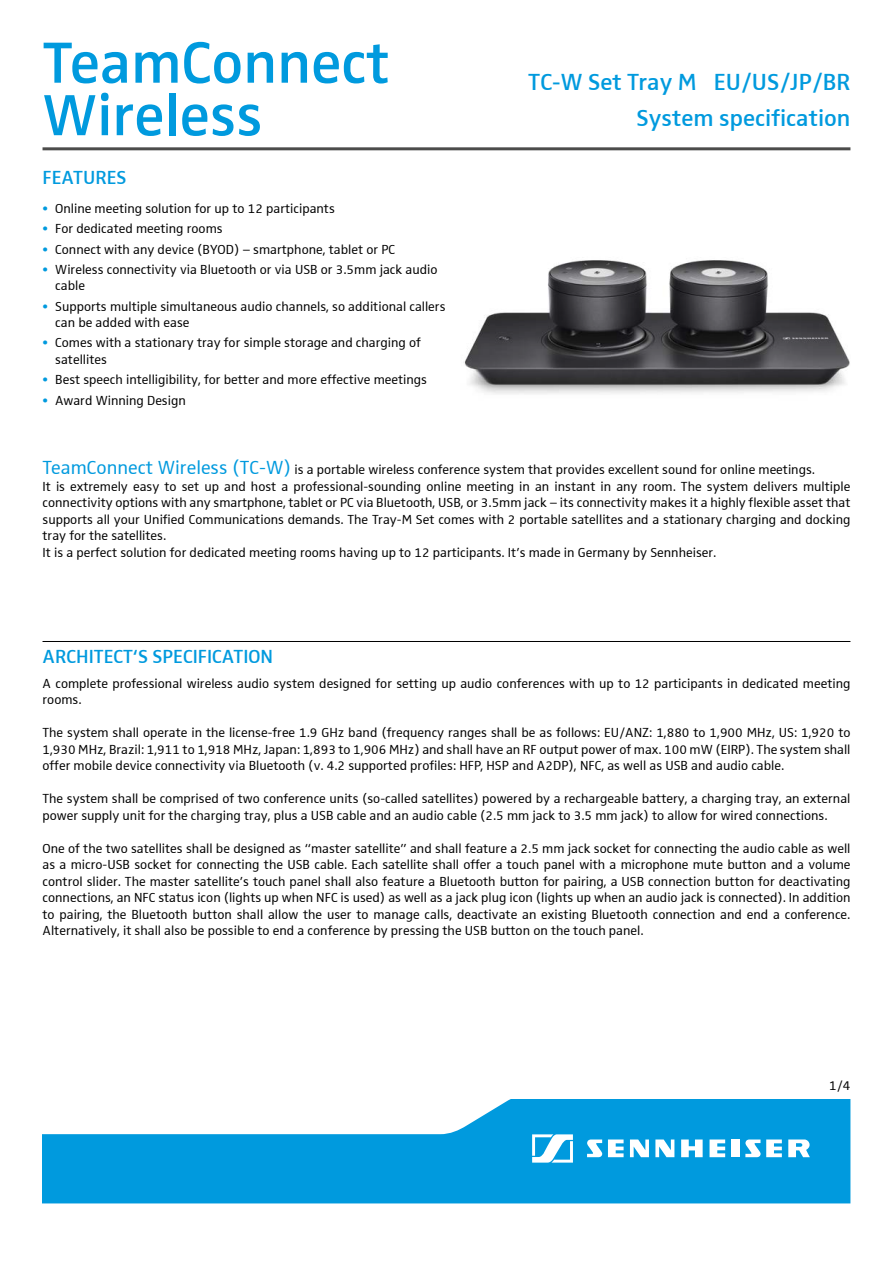
<style>
.page{position:relative;width:893px;height:1263px;background:#fff}
.page>*{position:absolute;margin:0;border:0;box-sizing:border-box;transform-origin:0 0}
.t1{font:600 60px/52.5px "Sennheiser";color:#009ade}
.t2{font:600 24px/36px "Sennheiser";color:#009ade;text-align:right}
.t3{font:600 19.5px "Sennheiser";color:#009ade}
.t4{font:13.5px/16.5px "Sennheiser";color:#000}
.s1{color:#009ade}
.s2{font-size:19.5px;color:#009ade}
</style>
<div class="page">
<svg style="left:43px;top:1099px;width:807px;height:104px;fill:#009ade"></svg>
<svg style="left:532px;top:1134px;width:41px;height:28px"></svg>
<svg style="left:788px;top:1139px;width:22px;height:18px"></svg>
<svg style="left:608px;top:1139px;width:16px;height:18px"></svg>
<svg style="left:630px;top:1139px;width:19px;height:18px"></svg>
<svg style="left:681px;top:1139px;width:22px;height:18px"></svg>
<svg style="left:655px;top:1139px;width:19px;height:18px"></svg>
<div style="left:731px;top:1139px;width:8px;height:18px;background:#fff"></div>
<svg style="left:709px;top:1139px;width:16px;height:18px"></svg>
<svg style="left:587px;top:1139px;width:15px;height:18px"></svg>
<svg style="left:745px;top:1139px;width:37px;height:18px"></svg>
<hr style="left:43px;top:147px;width:807px;height:3px;background:#4c4c4b">
<hr style="left:43px;top:641px;width:807px;height:1px;background:#000">
<img style="left:463px;top:260px;width:387px;height:134px">
<h1 class="t1" style="left:43px;top:36px;width:349px">TeamConnect<br>Wireless</h1>
<h3 class="t3" style="left:43px;top:166px;width:85px">FEATURES</h3>
<p class="t4" style="left:43px;top:200px;width:294px"><span class="s1">•</span> Online meeting solution for up to 12 participants</p>
<p class="t4" style="left:43px;top:220px;width:182px"><span class="s1">•</span> For dedicated meeting rooms</p>
<p class="t4" style="left:43px;top:241px;width:354px"><span class="s1">•</span> Connect with any device (BYOD) – smartphone, tablet or PC</p>
<p class="t4" style="left:55px;top:261px;width:384px;text-indent:-13px"><span class="s1">•</span> Wireless connectivity via Bluetooth or via USB or 3.5mm jack audio cable</p>
<p class="t4" style="left:55px;top:298px;width:392px;text-indent:-13px"><span class="s1">•</span> Supports multiple simultaneous audio channels, so additional callers can be added with ease</p>
<p class="t4" style="left:55px;top:335px;width:367px;text-indent:-13px"><span class="s1">•</span> Comes with a stationary tray for simple storage and charging of satellites</p>
<p class="t4" style="left:43px;top:371px;width:386px"><span class="s1">•</span> Best speech intelligibility, for better and more effective meetings</p>
<p class="t4" style="left:43px;top:392px;width:145px"><span class="s1">•</span> Award Winning Design</p>
<h2 class="t2" style="left:528px;top:64px;width:324px">TC-W Set Tray M EU/US/JP/BR<br>System specification</h2>
<p class="t4" style="left:43px;top:461px;width:809px"><span class="s2">TeamConnect Wireless (TC-W)</span> is a portable wireless conference system that provides excellent sound for online meetings.<br>It is extremely easy to set up and host a professional-sounding online meeting in an instant in any room. The system delivers multiple connectivity options with any smartphone, tablet or PC via Bluetooth, USB, or 3.5mm jack – its connectivity makes it a highly flexible asset that supports all your Unified Communications demands. The Tray-M Set comes with 2 portable satellites and a stationary charging and docking tray for the satellites.<br>It is a perfect solution for dedicated meeting rooms having up to 12 participants. It’s made in Germany by Sennheiser.</p>
<h3 class="t3" style="left:43px;top:645px;width:232px">ARCHITECT‘S SPECIFICATION</h3>
<p class="t4" style="left:43px;top:675px;width:809px">A complete professional wireless audio system designed for setting up audio conferences with up to 12 participants in dedicated meeting rooms.</p>
<p class="t4" style="left:43px;top:724px;width:809px;text-align:justify">The system shall operate in the license-free 1.9 GHz band (frequency ranges shall be as follows: EU/ANZ: 1,880 to 1,900 MHz, US: 1,920 to 1,930 MHz, Brazil: 1,911 to 1,918 MHz, Japan: 1,893 to 1,906 MHz) and shall have an RF output power of max. 100 mW (EIRP). The system shall offer mobile device connectivity via Bluetooth (v. 4.2 supported profiles: HFP, HSP and A2DP), NFC, as well as USB and audio cable.</p>
<p class="t4" style="left:43px;top:790px;width:809px">The system shall be comprised of two conference units (so-called satellites) powered by a rechargeable battery, a charging tray, an external power supply unit for the charging tray, plus a USB cable and an audio cable (2.5 mm jack to 3.5 mm jack) to allow for wired connections.</p>
<p class="t4" style="left:43px;top:840px;width:809px;text-align:justify">One of the two satellites shall be designed as “master satellite” and shall feature a 2.5 mm jack socket for connecting the audio cable as well as a micro-USB socket for connecting the USB cable. Each satellite shall offer a touch panel with a microphone mute button and a volume control slider. The master satellite’s touch panel shall also feature a Bluetooth button for pairing, a USB connection button for deactivating connections, an NFC status icon (lights up when NFC is used) as well as a jack plug icon (lights up when an audio jack is connected). In addition to pairing, the Bluetooth button shall allow the user to manage calls, deactivate an existing Bluetooth connection and end a conference.<br>Alternatively, it shall also be possible to end a conference by pressing the USB button on the touch panel.</p>
<p class="t4" style="left:829px;top:1077px;width:23px">1/4</p>
</div>
